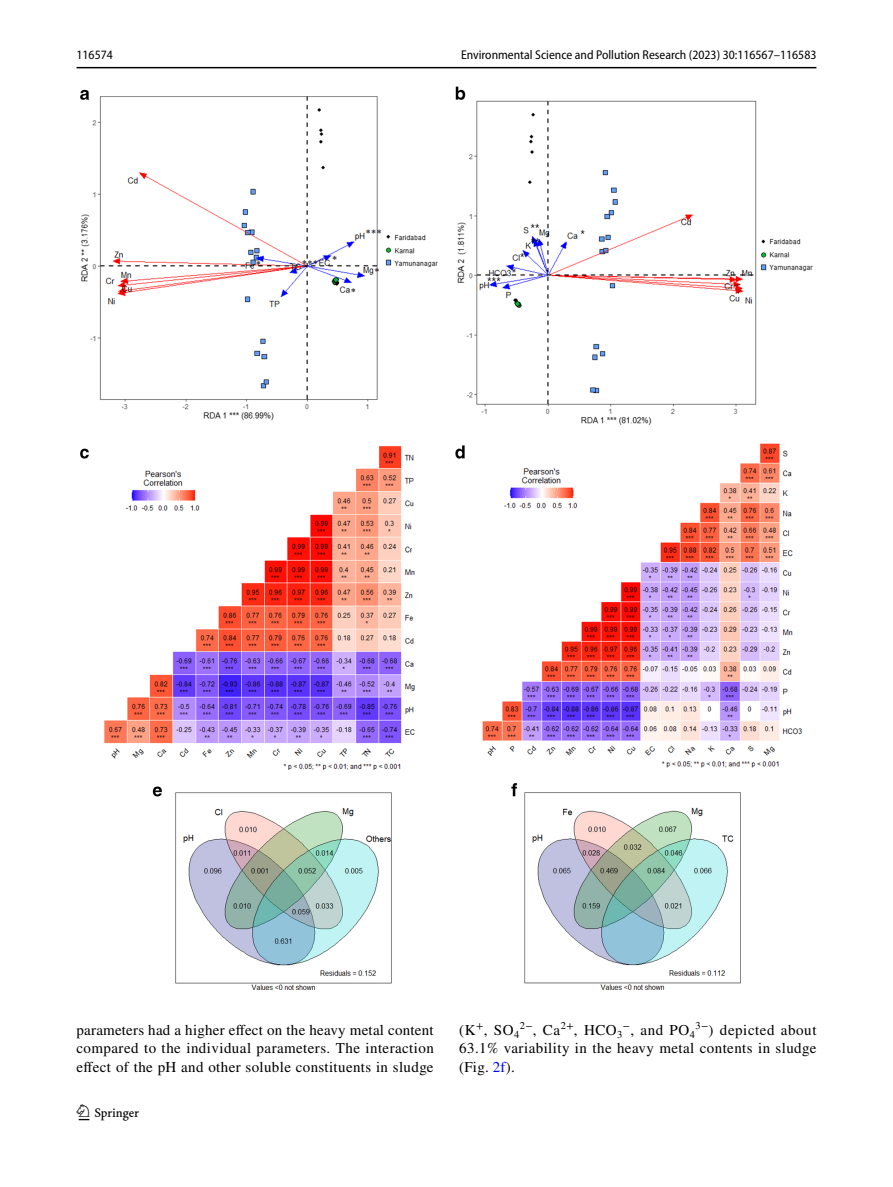
<style>
.page{position:relative;width:893px;height:1187px;background:#fff}
.page>*{position:absolute;margin:0;border:0;box-sizing:border-box;transform-origin:0 0}
.t1{font:22.5px "Springnew Regular 2";color:#000}
.t2{font:15px/18.8px "STIX";letter-spacing:.025em;color:#000;text-align:justify}
.t3{font:semi-condensed 12.75px "Myriad Pro";color:#000}
.s1{color:#00f}
</style>
<div class="page">
<hr style="left:77px;top:67px;width:739px;height:1px;background:#000">
<img style="left:81px;top:87px;width:731px;height:902px">
<p class="t3" style="left:77px;top:48px;width:38px">116574</p>
<p class="t3" style="left:461px;top:48px;width:357px">Environmental Science and Pollution Research (2023) 30:116567–116583</p>
<p class="t2" style="left:77px;top:1021px;width:359px">parameters had a higher effect on the heavy metal content compared to the individual parameters. The interaction effect of the pH and other soluble constituents in sludge</p>
<p class="t2" style="left:459px;top:1021px;width:359px">(K<sup>+</sup>, SO<sub>4</sub><sup>2−</sup>, Ca<sup>2+</sup>, HCO<sub>3</sub><sup>−</sup>, and PO<sub>4</sub><sup>3−</sup>) depicted about 63.1% variability in the heavy metal contents in sludge (Fig. <span class="s1">2f</span>).</p>
<h1 class="t1" style="left:79px;top:1104px;width:62px">1 3</h1>
</div>
